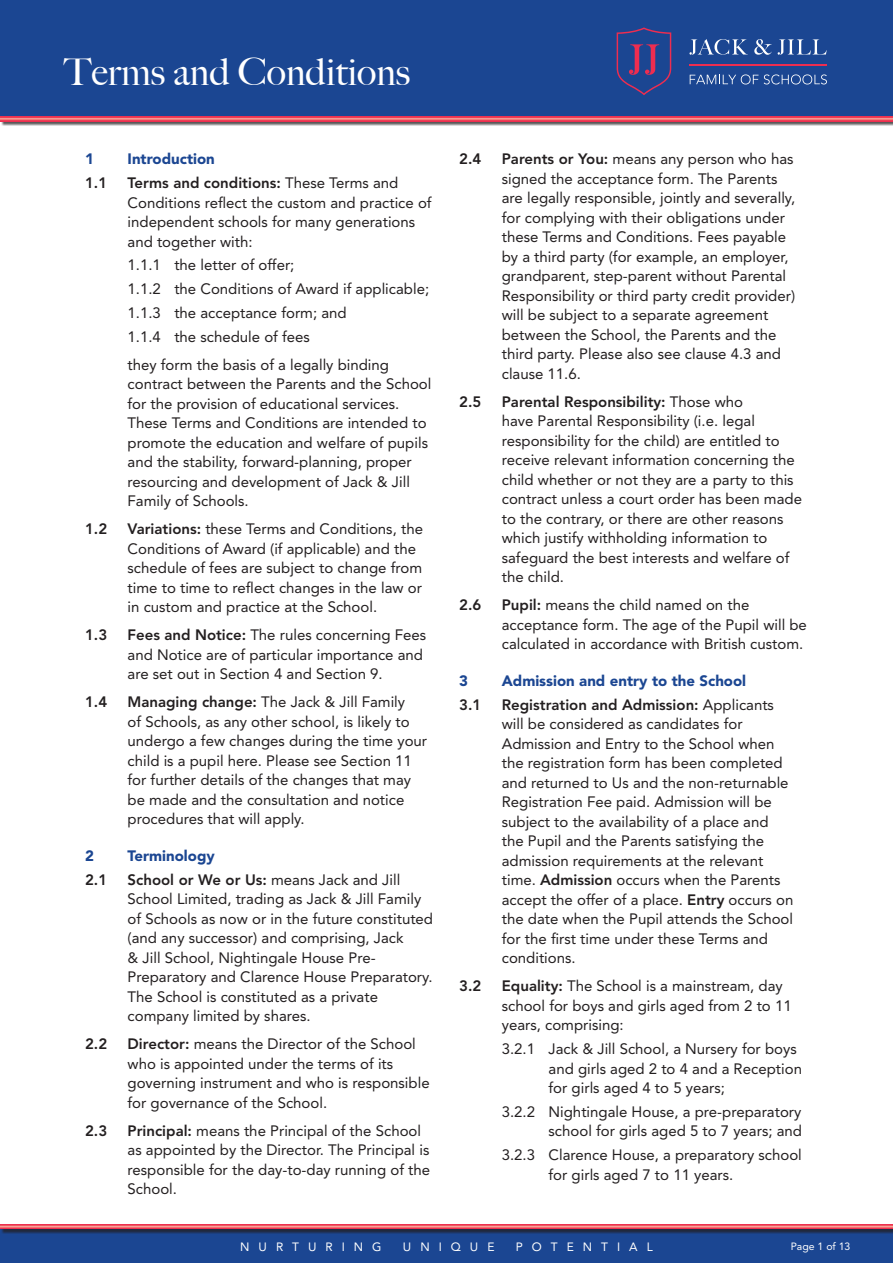
<style>
.page{position:relative;width:893px;height:1263px;background:#fff}
.page>*{position:absolute;margin:0;border:0;box-sizing:border-box;transform-origin:0 0}
.t1{font:500 37.5px "Big Caslon";color:#fff}
.t2{font:15px/19.5px "Avenir LT Std";color:#231f20}
.t3{font:900 15px "Avenir LT Std";color:#1b4692}
.t4{font:800 15px "Avenir LT Std";color:#231f20}
.t5{font:12px "Avenir LT Std";letter-spacing:.75em;color:#fff}
.t6{font:10.5px "Avenir LT Std";color:#fff}
.s1{font-weight:800}
</style>
<div class="page">
<div style="left:0;top:1229px;width:893px;height:34px;background:#1b4692"></div>
<div style="left:0;top:0;width:893px;height:119px;background:#1b4692"></div>
<div style="left:1px;top:118px;width:892px;height:8px;background:#231f20;opacity:.75"></div>
<svg style="left:0;top:117px;width:893px;height:4px;background:#f1646d"></svg>
<div style="left:1px;top:1226px;width:892px;height:8px;background:#231f20;opacity:.75"></div>
<svg style="left:0;top:1225px;width:893px;height:4px;background:#f1656e"></svg>
<svg style="left:689px;top:39px;width:59px;height:16px"></svg>
<svg style="left:754px;top:39px;width:18px;height:16px"></svg>
<svg style="left:778px;top:39px;width:49px;height:16px"></svg>
<svg style="left:690px;top:74px;width:68px;height:10px"></svg>
<svg style="left:764px;top:74px;width:63px;height:10px"></svg>
<hr style="left:689px;top:64px;width:138px;height:1px;background:#ee2d50">
<svg style="left:616px;top:27px;width:56px;height:69px"></svg>
<h1 class="t1" style="left:64px;top:41px;width:348px">Terms and Conditions</h1>
<p class="t3" style="left:85px;top:150px;width:10px">1</p>
<p class="t3" style="left:128px;top:150px;width:89px">Introduction</p>
<p class="t4" style="left:85px;top:174px;width:24px">1.1</p>
<p class="t2" style="left:128px;top:173px;width:306px"><span class="s1">Terms and conditions:</span> These Terms and Conditions reflect the custom and practice of independent schools for many generations and together with:</p>
<p class="t2" style="left:128px;top:253px;width:303px;line-height:23.7px">1.1.1 the letter of offer;<br>1.1.2 the Conditions of Award if applicable;<br>1.1.3 the acceptance form; and<br>1.1.4 the schedule of fees</p>
<p class="t2" style="left:128px;top:355px;width:305px">they form the basis of a legally binding contract between the Parents and the School for the provision of educational services.<br>These Terms and Conditions are intended to promote the education and welfare of pupils and the stability, forward-planning, proper resourcing and development of Jack &amp; Jill Family of Schools.</p>
<p class="t4" style="left:85px;top:520px;width:24px">1.2</p>
<p class="t2" style="left:128px;top:519px;width:297px"><span class="s1">Variations:</span> these Terms and Conditions, the Conditions of Award (if applicable) and the schedule of fees are subject to change from time to time to reflect changes in the law or in custom and practice at the School.</p>
<p class="t4" style="left:85px;top:626px;width:24px">1.3</p>
<p class="t2" style="left:128px;top:625px;width:300px"><span class="s1">Fees and Notice:</span> The rules concerning Fees and Notice are of particular importance and are set out in Section 4 and Section 9.</p>
<p class="t4" style="left:85px;top:693px;width:24px">1.4</p>
<p class="t2" style="left:128px;top:692px;width:301px"><span class="s1">Managing change:</span> The Jack &amp; Jill Family<br>of Schools, as any other school, is likely to undergo a few changes during the time your child is a pupil here. Please see Section 11 for further details of the changes that may be made and the consultation and notice procedures that will apply.</p>
<p class="t3" style="left:85px;top:846px;width:10px">2</p>
<p class="t3" style="left:128px;top:846px;width:89px">Terminology</p>
<p class="t4" style="left:85px;top:870px;width:24px">2.1</p>
<p class="t2" style="left:128px;top:870px;width:307px"><span class="s1">School or We or Us:</span> means Jack and Jill School Limited, trading as Jack &amp; Jill Family of Schools as now or in the future constituted (and any successor) and comprising, Jack<br>&amp; Jill School, Nightingale House Pre-Preparatory and Clarence House Preparatory.<br>The School is constituted as a private company limited by shares.</p>
<p class="t4" style="left:85px;top:1035px;width:24px">2.2</p>
<p class="t2" style="left:128px;top:1034px;width:304px"><span class="s1">Director:</span> means the Director of the School who is appointed under the terms of its governing instrument and who is responsible for governance of the School.</p>
<p class="t4" style="left:85px;top:1121px;width:24px">2.3</p>
<p class="t2" style="left:128px;top:1121px;width:304px"><span class="s1">Principal:</span> means the Principal of the School as appointed by the Director. The Principal is responsible for the day-to-day running of the School.</p>
<p class="t4" style="left:459px;top:150px;width:24px">2.4</p>
<p class="t2" style="left:502px;top:150px;width:295px"><span class="s1">Parents or You:</span> means any person who has signed the acceptance form. The Parents are legally responsible, jointly and severally, for complying with their obligations under these Terms and Conditions. Fees payable by a third party (for example, an employer, grandparent, step-parent without Parental Responsibility or third party credit provider) will be subject to a separate agreement between the School, the Parents and the third party. Please also see clause 4.3 and clause 11.6.</p>
<p class="t4" style="left:459px;top:393px;width:24px">2.5</p>
<p class="t2" style="left:502px;top:392px;width:302px"><span class="s1">Parental Responsibility:</span> Those who<br>have Parental Responsibility (i.e. legal responsibility for the child) are entitled to receive relevant information concerning the child whether or not they are a party to this contract unless a court order has been made to the contrary, or there are other reasons which justify withholding information to safeguard the best interests and welfare of the child.</p>
<p class="t4" style="left:459px;top:596px;width:24px">2.6</p>
<p class="t2" style="left:502px;top:596px;width:307px"><span class="s1">Pupil:</span> means the child named on the acceptance form. The age of the Pupil will be calculated in accordance with British custom.</p>
<p class="t3" style="left:459px;top:672px;width:10px">3</p>
<p class="t3" style="left:502px;top:672px;width:246px">Admission and entry to the School</p>
<p class="t4" style="left:459px;top:696px;width:24px">3.1</p>
<p class="t2" style="left:502px;top:695px;width:293px"><span class="s1">Registration and Admission:</span> Applicants will be considered as candidates for Admission and Entry to the School when the registration form has been completed and returned to Us and the non-returnable Registration Fee paid. Admission will be subject to the availability of a place and the Pupil and the Parents satisfying the admission requirements at the relevant time. <span class="s1">Admission</span> occurs when the Parents accept the offer of a place. <span class="s1">Entry</span> occurs on the date when the Pupil attends the School for the first time under these Terms and conditions.</p>
<p class="t4" style="left:459px;top:977px;width:24px">3.2</p>
<p class="t2" style="left:502px;top:976px;width:291px"><span class="s1">Equality:</span> The School is a mainstream, day school for boys and girls aged from 2 to 11 years, comprising:</p>
<p class="t2" style="left:549px;top:1039px;width:255px;text-indent:-47px">3.2.1 Jack &amp; Jill School, a Nursery for boys and girls aged 2 to 4 and a Reception for girls aged 4 to 5 years;</p>
<p class="t2" style="left:502px;top:1102px;width:302px;text-align:right">3.2.2 Nightingale House, a pre-preparatory school for girls aged 5 to 7 years; and</p>
<p class="t2" style="left:549px;top:1145px;width:255px;text-indent:-47px">3.2.3 Clarence House, a preparatory school for girls aged 7 to 11 years.</p>
<p class="t5" style="left:240px;top:1239px;width:143px">NURTURING</p>
<p class="t5" style="left:403px;top:1239px;width:93px">UNIQUE</p>
<p class="t5" style="left:516px;top:1239px;width:138px">POTENTIAL</p>
<p class="t6" style="left:791px;top:1240px;width:61px">Page 1 of 13</p>
</div>
